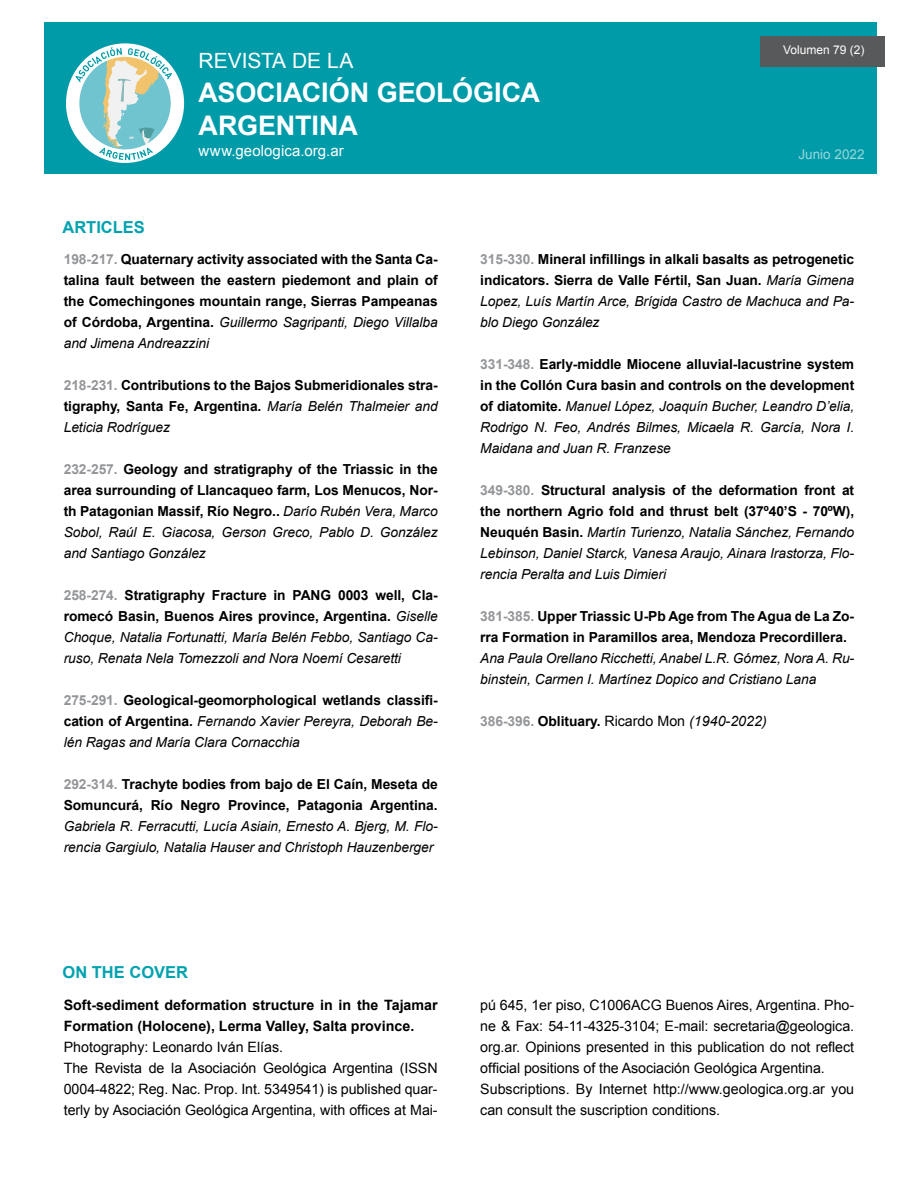
<style>
.page{position:relative;width:918px;height:1188px;background:#fff}
.page>*{position:absolute;margin:0;border:0;box-sizing:border-box;transform-origin:0 0}
.t1{font:700 27px/33px "Arial";letter-spacing:-.005em;color:#fff}
.t2{font:21px "Arial";color:#fff}
.titulos_12_5_introdu{font:700 16.5px "Arial";color:#00a2af}
.t3{font:15px "Arial";letter-spacing:.005em;color:#fff}
.textos_san_serif{font:14.25px/21px "Arial";color:#000;text-align:justify}
.textos_san_serif-2{font:700 14.25px/21px "Arial";color:#000}
.textos_san_serif-3{font:italic 14.25px "Arial";color:#000}
.textos_san_serif-4{font:italic 13.8px/21px "Arial";letter-spacing:-.005em;color:#000;text-align:justify}
.textos_san_serif-5{font:700 13.8px/21px "Arial";letter-spacing:-.005em;color:#000;text-align:justify}
.t4{font:13.5px "Arial";color:#fff}
.t5{font:12px "Arial";color:#fff}
.s1{color:#939598}
.s2{font-weight:400;font-style:italic}
.s3{font-weight:700;font-style:normal;color:#939598}
.s4{font-weight:700;font-style:normal}
.s5{font-weight:700;font-style:normal;font-size:13.8px;color:#939598}
.s6{font-weight:700;font-style:normal;font-size:13.8px}
.s7{font-style:normal}
</style>
<div class="page">
<div style="left:44px;top:22px;width:833px;height:152px;background:#009ba9"></div>
<svg style="left:66px;top:43px;width:118px;height:120px"></svg>
<div style="left:760px;top:36px;width:125px;height:31px;background:#58595b"></div>
<p class="titulos_12_5_introdu" style="left:63px;top:216px;width:84px">ARTICLES</p>
<p class="t5" style="left:783px;top:42px;width:83px">Volumen 79 (2)</p>
<h2 class="t2" style="left:199px;top:47px;width:156px">REVISTA DE LA</h2>
<h1 class="t1" style="left:199px;top:77px;width:343px">ASOCIACIÓN GEOLÓGICA<br>ARGENTINA</h1>
<p class="t3" style="left:199px;top:141px;width:147px">www.geologica.org.ar</p>
<p class="t4" style="left:799px;top:145px;width:68px">Junio 2022</p>
<p class="textos_san_serif-5" style="left:64px;top:249px;width:375px"><span class="s1">198-217.</span> Quaternary activity associated with the Santa Ca&shy;talina fault between the eastern piedemont and plain of the Comechingones mountain range, Sierras Pampeanas of Córdoba, Argentina. <span class="s2">Guillermo Sagripanti, Diego Villalba and Jimena Andreazzini</span></p>
<p class="textos_san_serif-5" style="left:64px;top:375px;width:375px"><span class="s1">218-231.</span> Contributions to the Bajos Submeridionales stra&shy;tigraphy, Santa Fe, Argentina. <span class="s2">María Belén Thalmeier and Leticia Rodríguez</span></p>
<p class="textos_san_serif-5" style="left:64px;top:459px;width:375px"><span class="s1">232-257.</span> Geology and stratigraphy of the Triassic in the area surrounding of Llancaqueo farm, Los Menucos, Nor&shy;th Patagonian Massif, Río Negro.. <span class="s2">Darío Rubén Vera, Marco Sobol, Raúl E. Giacosa, Gerson Greco, Pablo D. González and Santiago González</span></p>
<p class="textos_san_serif-4" style="left:64px;top:585px;width:375px"><span class="s3">258-274.</span> <span class="s4">Stratigraphy Fracture in PANG 0003 well, Cla&shy;romecó Basin, Buenos Aires province, Argentina.</span> Giselle Choque, Natalia Fortunatti, María Belén Febbo, Santiago Ca&shy;ruso, Renata Nela Tomezzoli and Nora Noemí Cesaretti</p>
<p class="textos_san_serif-4" style="left:64px;top:690px;width:375px"><span class="s3">275-291.</span> <span class="s4">Geological-geomorphological wetlands classifi&shy;cation of Argentina.</span> Fernando Xavier Pereyra, Deborah Be&shy;lén Ragas and María Clara Cornacchia</p>
<p class="textos_san_serif-4" style="left:64px;top:774px;width:375px"><span class="s3">292-314.</span> <span class="s4">Trachyte bodies from bajo de El Caín, Meseta de Somuncurá, Río Negro Province, Patagonia Argentina.<br></span>Gabriela R. Ferracutti, Lucía Asiain, Ernesto A. Bjerg, M. Flo&shy;rencia Gargiulo, Natalia Hauser and Christoph Hauzenberger</p>
<p class="textos_san_serif-5" style="left:480px;top:249px;width:375px"><span class="s1">315-330.</span> Mineral infillings in alkali basalts as petrogenetic indicators. Sierra de Valle Fértil, San Juan. <span class="s2">María Gimena Lopez, Luís Martín Arce, Brígida Castro de Machuca and Pa&shy;blo Diego González</span></p>
<p class="textos_san_serif-4" style="left:480px;top:354px;width:376px"><span class="s3">331-348.</span> <span class="s4">Early-middle Miocene alluvial-lacustrine system in the Collón Cura basin and controls on the development of diatomite.</span> Manuel López, Joaquín Bucher, Leandro D’elia, Rodrigo N. Feo, Andrés Bilmes, Micaela R. García, Nora I.<br>Maidana and Juan R. Franzese</p>
<p class="textos_san_serif-4" style="left:480px;top:480px;width:376px"><span class="s3">349-380.</span> <span class="s4">Structural analysis of the deformation front at the northern Agrio fold and thrust belt (37º40’S - 70ºW), Neuquén Basin.</span> Martín Turienzo, Natalia Sánchez, Fernando Lebinson, Daniel Starck, Vanesa Araujo, Ainara Irastorza, Flo&shy;rencia Peralta and Luis Dimieri</p>
<p class="textos_san_serif-5" style="left:480px;top:606px;width:375px"><span class="s1">381-385.</span> Upper Triassic U-Pb Age from The Agua de La Zo&shy;rra Formation in Paramillos area, Mendoza Precordillera.</p>
<p class="textos_san_serif-4" style="left:480px;top:648px;width:375px">Ana Paula Orellano Ricchetti, Anabel L.R. Gómez, Nora A. Ru&shy;binstein, Carmen I. Martínez Dopico and Cristiano Lana</p>
<p class="textos_san_serif-3" style="left:480px;top:712px;width:288px"><span class="s5">386-396.</span> <span class="s6">Oblituary.</span> <span class="s7">Ricardo Mon</span> (1940-2022)</p>
<p class="titulos_12_5_introdu" style="left:63px;top:961px;width:127px">ON THE COVER</p>
<p class="textos_san_serif-2" style="left:64px;top:994px;width:375px">Soft-sediment deformation structure in in the Tajamar<br>Formation (Holocene), Lerma Valley, Salta province.</p>
<p class="textos_san_serif" style="left:64px;top:1036px;width:221px">Photography: Leonardo Iván Elías.</p>
<p class="textos_san_serif" style="left:64px;top:1057px;width:375px">The Revista de la Asociación Geológica Argentina (ISSN 0004-4822; Reg. Nac. Prop. Int. 5349541) is published quar&shy;terly by Asociación Geológica Argentina, with offices at Mai-</p>
<p class="textos_san_serif" style="left:480px;top:994px;width:375px">pú 645, 1er piso, C1006ACG Buenos Aires, Argentina. Pho&shy;ne &amp; Fax: 54-11-4325-3104; E-mail: secretaria@geologica. org.ar. Opinions presented in this publication do not reflect official positions of the Asociación Geológica Argentina.</p>
<p class="textos_san_serif" style="left:480px;top:1078px;width:375px">Subscriptions. By Internet http://www.geologica.org.ar you can consult the suscription conditions.</p>
</div>
